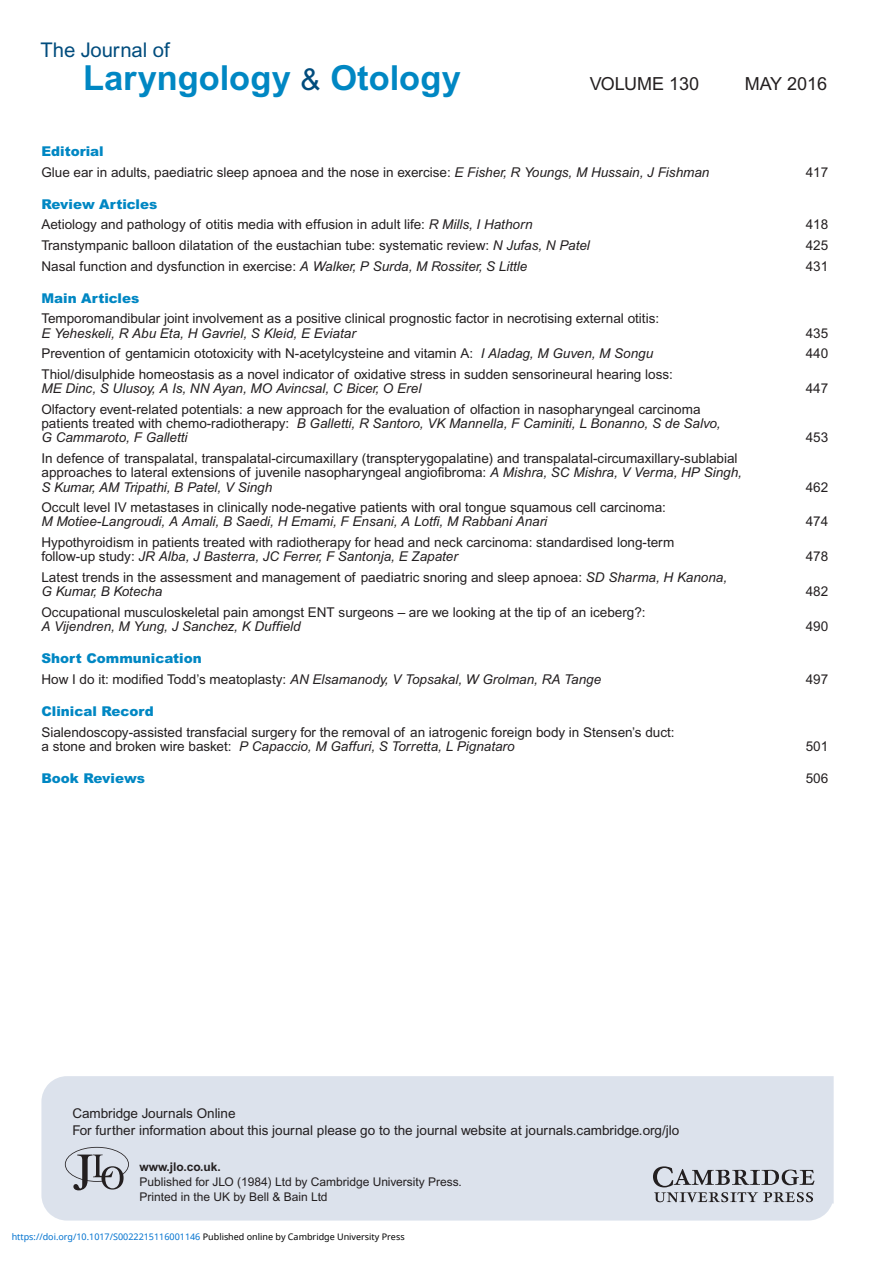
<style>
.page{position:relative;width:891px;height:1261px;background:#fff}
.page>*{position:absolute;margin:0;border:0;box-sizing:border-box;transform-origin:0 0}
.t1{font:700 34.5px "Arial";color:#0087c3}
.t2{font:20.25px "Arial";color:#014c7d}
.t3{font:18px "Arial";color:#231f20}
.t4{font:13.5px/14.2px "Arial";color:#231f20}
.t5{font:italic 13.5px/20.7px "Arial";color:#231f20}
.t6{font:900 13.5px "Arial";color:#0087c3}
.t7{font:12px/15px "Arial";color:#231f20}
.t8{font:9px "Noto Sans";color:#0172cf}
.s1{font-weight:400;font-size:30px;color:#014c7d}
.s2{font-weight:900;color:#0087c3}
.s3{font-style:italic}
.s4{font-weight:900;font-style:normal;color:#0087c3}
.s5{font-style:normal}
.s6{font-weight:700}
.s7{color:#000}
</style>
<div class="page">
<div style="left:41px;top:1076px;width:792px;height:144px;background:#dce2ec"></div>
<svg style="left:653px;top:1166px;width:161px;height:35px"></svg>
<svg style="left:65px;top:1146px;width:64px;height:43px"></svg>
<p class="t2" style="left:40px;top:43px;width:131px">The Journal of</p>
<p class="t1" style="left:83px;top:66px;width:379px">Laryngology <span class="s1">&amp;</span> Otology</p>
<p class="t3" style="left:590px;top:77px;width:111px">VOLUME 130</p>
<p class="t3" style="left:745px;top:77px;width:84px">MAY 2016</p>
<p class="t4" style="left:41px;top:142px;width:669px;line-height:20.7px"><span class="s2">Editorial<br></span>Glue ear in adults, paediatric sleep apnoea and the nose in exercise: <span class="s3">E Fisher, R Youngs, M Hussain, J Fishman</span></p>
<p class="t4" style="left:41px;top:195px;width:493px;line-height:20.7px"><span class="s2">Review Articles<br></span>Aetiology and pathology of otitis media with effusion in adult life: <span class="s3">R Mills, I Hathorn</span></p>
<p class="t4" style="left:806px;top:166px;width:24px">417</p>
<p class="t4" style="left:806px;top:219px;width:24px">418</p>
<p class="t4" style="left:41px;top:239px;width:550px">Transtympanic balloon dilatation of the eustachian tube: systematic review: <span class="s3">N Jufas, N Patel</span></p>
<p class="t4" style="left:806px;top:239px;width:24px">425</p>
<p class="t4" style="left:41px;top:260px;width:487px">Nasal function and dysfunction in exercise: <span class="s3">A Walker, P Surda, M Rossiter, S Little</span></p>
<p class="t4" style="left:806px;top:260px;width:24px">431</p>
<p class="t4" style="left:41px;top:289px;width:619px;line-height:20.7px"><span class="s2">Main Articles<br></span>Temporomandibular joint involvement as a positive clinical prognostic factor in necrotising external otitis:</p>
<p class="t5" style="left:41px;top:324px;width:316px">E Yeheskeli, R Abu Eta, H Gavriel, S Kleid, E Eviatar</p>
<p class="t4" style="left:806px;top:327px;width:24px">435</p>
<p class="t4" style="left:41px;top:348px;width:613px">Prevention of gentamicin ototoxicity with N-acetylcysteine and vitamin A: <span class="s3">I Aladag, M Guven, M Songu</span></p>
<p class="t4" style="left:806px;top:348px;width:24px">440</p>
<p class="t4" style="left:41px;top:368px;width:633px">Thiol/disulphide homeostasis as a novel indicator of oxidative stress in sudden sensorineural hearing loss:<br><span class="s3">ME Dinc, S Ulusoy, A Is, NN Ayan, MO Avincsal, C Bicer, O Erel</span></p>
<p class="t4" style="left:806px;top:382px;width:24px">447</p>
<p class="t4" style="left:41px;top:403px;width:681px">Olfactory event-related potentials: a new approach for the evaluation of olfaction in nasopharyngeal carcinoma patients treated with chemo-radiotherapy: <span class="s3">B Galletti, R Santoro, VK Mannella, F Caminiti, L Bonanno, S de Salvo,<br>G Cammaroto, F Galletti</span></p>
<p class="t4" style="left:41px;top:452px;width:702px">In defence of transpalatal, transpalatal-circumaxillary (transpterygopalatine) and transpalatal-circumaxillary-sublabial approaches to lateral extensions of juvenile nasopharyngeal angiofibroma: <span class="s3">A Mishra, SC Mishra, V Verma, HP Singh,<br>S Kumar, AM Tripathi, B Patel, V Singh</span></p>
<p class="t4" style="left:41px;top:501px;width:626px">Occult level IV metastases in clinically node-negative patients with oral tongue squamous cell carcinoma:<br><span class="s3">M Motiee-Langroudi, A Amali, B Saedi, H Emami, F Ensani, A Lotfi, M Rabbani Anari</span></p>
<p class="t4" style="left:41px;top:536px;width:634px">Hypothyroidism in patients treated with radiotherapy for head and neck carcinoma: standardised long-term follow-up study: <span class="s3">JR Alba, J Basterra, JC Ferrer, F Santonja, E Zapater</span></p>
<p class="t4" style="left:41px;top:571px;width:687px">Latest trends in the assessment and management of paediatric snoring and sleep apnoea: <span class="s3">SD Sharma, H Kanona,<br>G Kumar, B Kotecha</span></p>
<p class="t4" style="left:41px;top:606px;width:606px">Occupational musculoskeletal pain amongst ENT surgeons – are we looking at the tip of an iceberg?:<br><span class="s3">A Vijendren, M Yung, J Sanchez, K Duffield</span></p>
<p class="t5" style="left:41px;top:649px;width:561px"><span class="s4">Short Communication<br></span><span class="s5">How I do it: modified Todd’s meatoplasty:</span> AN Elsamanody, V Topsakal, W Grolman, RA Tange</p>
<p class="t4" style="left:806px;top:432px;width:24px">453</p>
<p class="t4" style="left:806px;top:481px;width:24px">462</p>
<p class="t4" style="left:806px;top:516px;width:24px">474</p>
<p class="t4" style="left:806px;top:550px;width:24px">478</p>
<p class="t4" style="left:806px;top:585px;width:24px">482</p>
<p class="t4" style="left:806px;top:620px;width:24px">490</p>
<p class="t4" style="left:806px;top:673px;width:24px">497</p>
<p class="t4" style="left:41px;top:702px;width:635px;line-height:20.7px"><span class="s2">Clinical Record<br></span>Sialendoscopy-assisted transfacial surgery for the removal of an iatrogenic foreign body in Stensen’s duct:</p>
<p class="t5" style="left:41px;top:736px;width:475px"><span class="s5">a stone and broken wire basket:</span> P Capaccio, M Gaffuri, S Torretta, L Pignataro</p>
<p class="t4" style="left:806px;top:740px;width:24px">501</p>
<p class="t6" style="left:41px;top:770px;width:105px">Book Reviews</p>
<p class="t4" style="left:806px;top:772px;width:24px">506</p>
<p class="t4" style="left:72px;top:1105px;width:608px;line-height:16.5px">Cambridge Journals Online<br>For further information about this journal please go to the journal website at journals.cambridge.org/jlo</p>
<p class="t7" style="left:139px;top:1160px;width:324px"><span class="s6">www.jlo.co.uk.<br></span>Published for JLO (1984) Ltd by Cambridge University Press.<br>Printed in the UK by Bell &amp; Bain Ltd</p>
<p class="t8" style="left:12px;top:1229px;width:394px">https://doi.org/10.1017/S0022215116001146 <span class="s7">Published online by Cambridge University Press</span></p>
</div>
